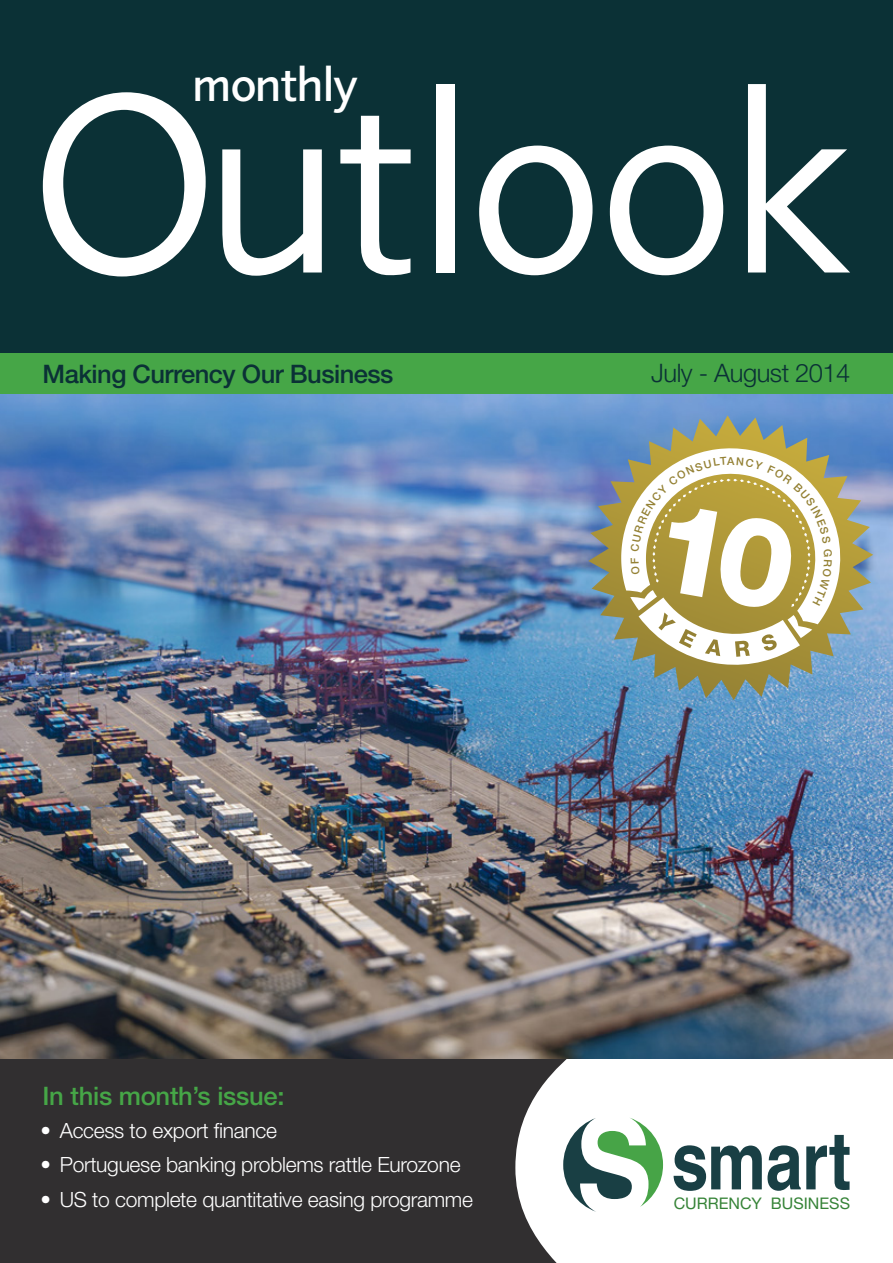
<style>
.page{position:relative;width:893px;height:1263px;background:#fff}
.page>*{position:absolute;margin:0;border:0;box-sizing:border-box;transform-origin:0 0}
.t1{font:500 49.5px "Foundry Sans";letter-spacing:-.02em;color:#fff}
.t2{font:500 25.5px "Helvetica Neue LT Std";letter-spacing:-.02em;color:#0b3136}
.t3{font:500 25.5px "Helvetica Neue LT Std";letter-spacing:-.01em;color:#46a647}
.t4{font:300 25.5px "Helvetica Neue LT Std";letter-spacing:-.02em;color:#0b3136}
.t5{font:300 21px "Helvetica Neue LT Std";letter-spacing:-.015em;color:#fff}
.t6{font:16.05px "Helvetica Neue LT Std";color:#358337}
.t7{font:500 10.95px "Helvetica Neue LT Std";color:#948134}
</style>
<div class="page">
<div style="left:0;top:0;width:893px;height:353px;background:#0b3136"></div>
<div style="left:0;top:1059px;width:893px;height:204px;background:#312f30"></div>
<div style="left:0;top:353px;width:893px;height:42px;background:#46a647"></div>
<div style="left:515px;top:1059px;width:378px;height:204px;background:#fff"></div>
<img style="left:0;top:394px;width:893px;height:665px">
<svg style="left:674px;top:1135px;width:175px;height:56px;background:#97a8aa"></svg>
<svg style="left:563px;top:1118px;width:100px;height:94px;background:#a5c1af"></svg>
<svg style="left:588px;top:415px;width:285px;height:285px;background:#7896a6"></svg>
<svg style="left:43px;top:92px;width:163px;height:184px"></svg>
<svg style="left:222px;top:149px;width:100px;height:127px"></svg>
<svg style="left:340px;top:116px;width:71px;height:159px"></svg>
<div style="left:436px;top:84px;width:18px;height:188px;background:#fff"></div>
<svg style="left:479px;top:146px;width:114px;height:129px"></svg>
<svg style="left:610px;top:146px;width:113px;height:129px"></svg>
<svg style="left:748px;top:84px;width:102px;height:188px"></svg>
<svg style="left:621px;top:448px;width:228px;height:222px"></svg>
<h1 class="t1" style="left:192px;top:56px;width:167px">monthly</h1>
<p class="t2" style="left:43px;top:358px;width:352px">Making Currency Our Business</p>
<p class="t4" style="left:651px;top:358px;width:201px">July - August 2014</p>
<p class="t7" style="left:727px;top:454px;width:9px">A</p>
<p class="t3" style="left:42px;top:1080px;width:244px">In this month’s issue:</p>
<p class="t5" style="left:41px;top:1117px;width:238px">• Access to export finance</p>
<p class="t5" style="left:41px;top:1152px;width:421px">• Portuguese banking problems rattle Eurozone</p>
<p class="t5" style="left:41px;top:1186px;width:434px">• US to complete quantitative easing programme</p>
<p class="t6" style="left:674px;top:1194px;width:178px">CURRENCY BUSINESS</p>
</div>
